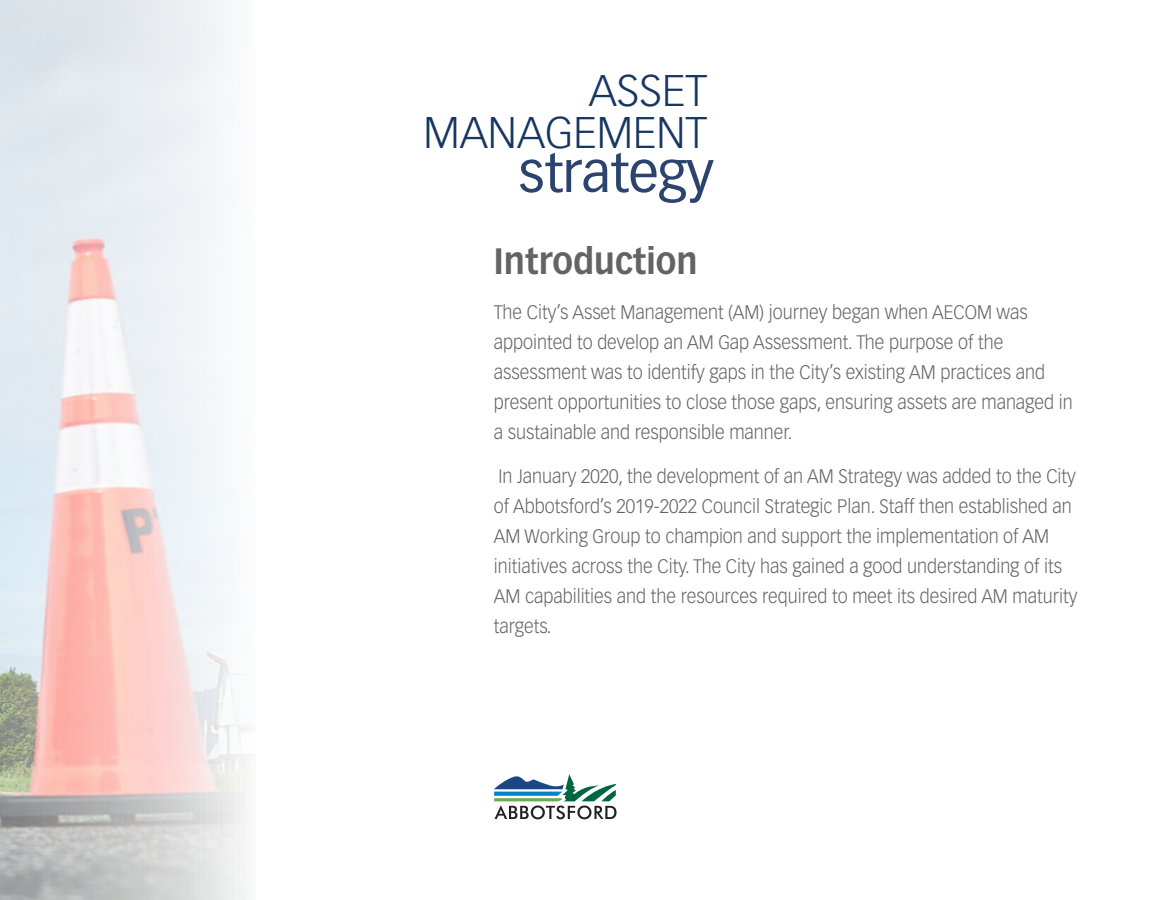
<style>
.page{position:relative;width:1152px;height:900px;background:#fff}
.page>*{position:absolute;margin:0;border:0;box-sizing:border-box;transform-origin:0 0}
.t1{font:54px "Vectora LT Std";letter-spacing:-.01em;color:#2b436d}
.subheader_22{font:300 43.6px/42.2px "Vectora LT Std";color:#173763;text-align:right}
.body_copy{font:700 36px "Vectora LT Std";color:#636366;scale:.93 1}
.body_copy-2{font:300 19.2px/30px "Vectora LT Std";color:#636366;scale:.93 1}
</style>
<div class="page">
<img style="left:0;top:0;width:251px;height:900px">
<svg style="left:494px;top:774px;width:123px;height:45px"></svg>
<p class="subheader_22" style="left:424px;top:70px;width:285px">ASSET<br>MANAGEMENT</p>
<h1 class="t1" style="left:519px;top:141px;width:196px">strategy</h1>
<p class="body_copy" style="left:494px;top:240px;width:221px">Introduction</p>
<p class="body_copy-2" style="left:494px;top:297px;width:624px">The City’s Asset Management (AM) journey began when AECOM was appointed to develop an AM Gap Assessment. The purpose of the assessment was to identify gaps in the City’s existing AM practices and present opportunities to close those gaps, ensuring assets are managed in a sustainable and responsible manner.</p>
<p class="body_copy-2" style="left:494px;top:461px;width:629px">In January 2020, the development of an AM Strategy was added to the City of Abbotsford’s 2019-2022 Council Strategic Plan. Staff then established an AM Working Group to champion and support the implementation of AM initiatives across the City. The City has gained a good understanding of its AM capabilities and the resources required to meet its desired AM maturity targets.</p>
</div>
